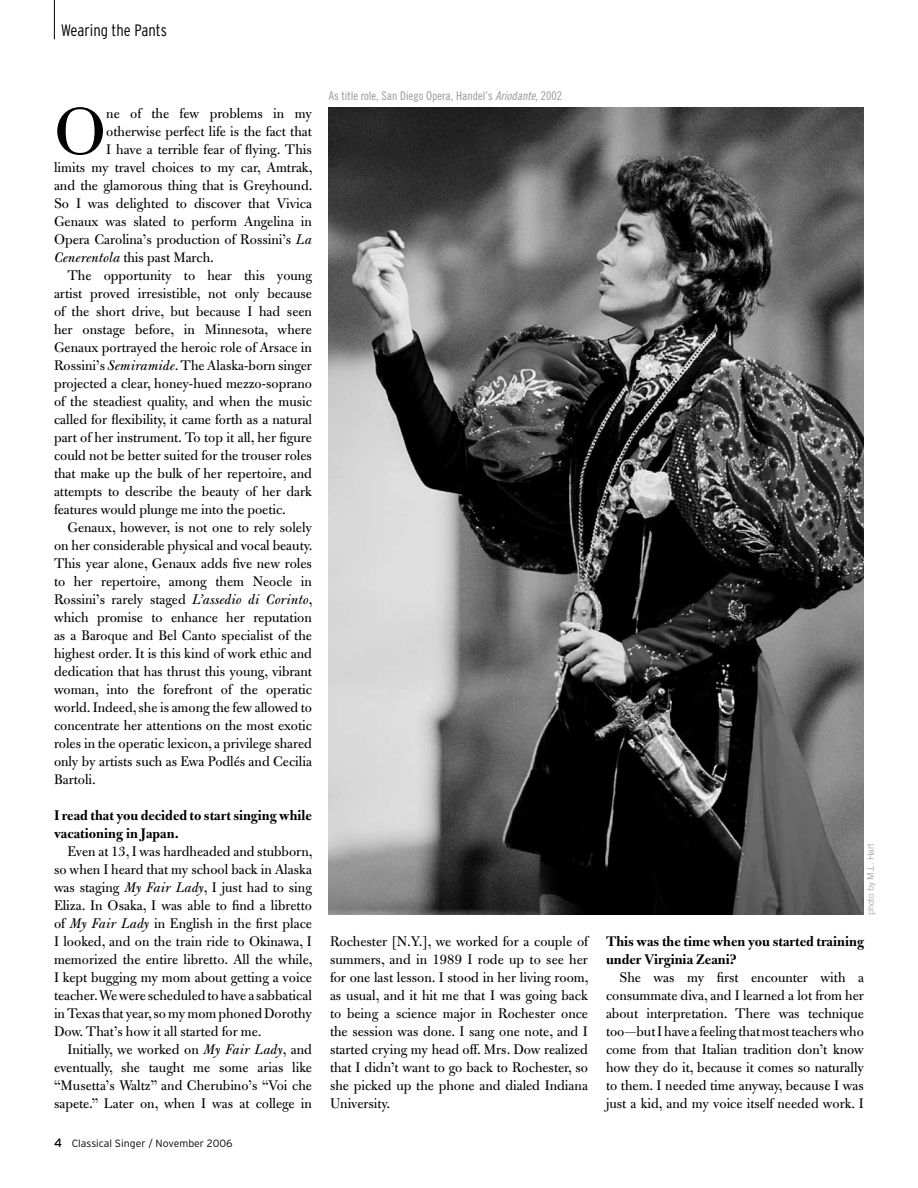
<style>
.page{position:relative;width:918px;height:1188px;background:#fff}
.page>*{position:absolute;margin:0;border:0;box-sizing:border-box;transform-origin:0 0}
.t1{font:70.95px "Bulmer";color:#000}
.t2{font:300 condensed 16.5px "Interstate";color:#000}
.t3{font:15px/18px "Bulmer";color:#000;text-align:justify}
.t4{font:700 15px/18px "Bulmer";color:#000}
.t5{font:12px "Trade Gothic Cond Eighteen";color:#939598}
.t6{font:300 10.5px "Interstate";color:#000}
.t7{font:300 9px "Trade Gothic";color:#939598}
.s1{font-style:italic}
.s2{font-family:"Trade Gothic Cond Eighteen Obl"}
</style>
<div class="page">
<img style="left:328px;top:107px;width:536px;height:808px">
<hr style="left:54px;top:0;width:1px;height:39px;background:#000">
<p class="t2" style="left:61px;top:21px;width:107px">Wearing the Pants</p>
<h1 class="t1" style="left:54px;top:94px;width:54px">O</h1>
<p class="t3" style="left:106px;top:104px;width:207px">ne of the few problems in my</p>
<p class="t3" style="left:106px;top:122px;width:207px">otherwise perfect life is the fact that</p>
<p class="t3" style="left:106px;top:140px;width:207px">I have a terrible fear of flying. This</p>
<p class="t3" style="left:54px;top:158px;width:260px">limits my travel choices to my car, Amtrak,</p>
<p class="t3" style="left:54px;top:176px;width:260px">and the glamorous thing that is Greyhound.</p>
<p class="t3" style="left:54px;top:194px;width:259px">So I was delighted to discover that Vivica</p>
<p class="t3" style="left:54px;top:212px;width:259px">Genaux was slated to perform Angelina in</p>
<p class="t3" style="left:54px;top:230px;width:260px">Opera Carolina’s production of Rossini’s <span class="s1">La</span></p>
<p class="t3" style="left:54px;top:248px;width:162px"><span class="s1">Cenerentola</span> this past March.</p>
<p class="t3" style="left:68px;top:266px;width:246px">The opportunity to hear this young</p>
<p class="t3" style="left:54px;top:284px;width:259px">artist proved irresistible, not only because</p>
<p class="t3" style="left:54px;top:302px;width:260px">of the short drive, but because I had seen</p>
<p class="t3" style="left:54px;top:320px;width:259px">her onstage before, in Minnesota, where</p>
<p class="t3" style="left:54px;top:338px;width:259px">Genaux portrayed the heroic role of Arsace in</p>
<p class="t3" style="left:54px;top:356px;width:259px">Rossini’s <span class="s1">Semiramide</span>. The Alaska-born singer</p>
<p class="t3" style="left:54px;top:374px;width:260px">projected a clear, honey-hued mezzo-soprano</p>
<p class="t3" style="left:54px;top:392px;width:260px">of the steadiest quality, and when the music</p>
<p class="t3" style="left:54px;top:410px;width:259px">called for flexibility, it came forth as a natural</p>
<p class="t3" style="left:54px;top:428px;width:259px">part of her instrument. To top it all, her figure</p>
<p class="t3" style="left:54px;top:446px;width:259px">could not be better suited for the trouser roles</p>
<p class="t3" style="left:54px;top:464px;width:259px">that make up the bulk of her repertoire, and</p>
<p class="t3" style="left:54px;top:482px;width:259px">attempts to describe the beauty of her dark</p>
<p class="t3" style="left:54px;top:500px;width:234px">features would plunge me into the poetic.</p>
<p class="t3" style="left:68px;top:518px;width:246px">Genaux, however, is not one to rely solely</p>
<p class="t3" style="left:54px;top:536px;width:260px">on her considerable physical and vocal beauty.</p>
<p class="t3" style="left:54px;top:554px;width:259px">This year alone, Genaux adds five new roles</p>
<p class="t3" style="left:54px;top:572px;width:260px">to her repertoire, among them Neocle in</p>
<p class="t3" style="left:54px;top:590px;width:260px">Rossini’s rarely staged <span class="s1">L’assedio di Corinto</span>,</p>
<p class="t3" style="left:54px;top:608px;width:259px">which promise to enhance her reputation</p>
<p class="t3" style="left:54px;top:626px;width:259px">as a Baroque and Bel Canto specialist of the</p>
<p class="t3" style="left:54px;top:644px;width:259px">highest order. It is this kind of work ethic and</p>
<p class="t3" style="left:54px;top:662px;width:260px">dedication that has thrust this young, vibrant</p>
<p class="t3" style="left:54px;top:680px;width:259px">woman, into the forefront of the operatic</p>
<p class="t3" style="left:54px;top:698px;width:259px">world. Indeed, she is among the few allowed to</p>
<p class="t3" style="left:54px;top:716px;width:260px">concentrate her attentions on the most exotic</p>
<p class="t3" style="left:54px;top:734px;width:259px">roles in the operatic lexicon, a privilege shared</p>
<p class="t3" style="left:54px;top:752px;width:260px">only by artists such as Ewa Podlés and Cecilia</p>
<p class="t3" style="left:54px;top:770px;width:44px">Bartoli.</p>
<p class="t4" style="left:54px;top:806px;width:259px">I read that you decided to start singing while vacationing in Japan.</p>
<p class="t3" style="left:54px;top:842px;width:260px;text-indent:14px">Even at 13, I was hardheaded and stubborn, so when I heard that my school back in Alaska was staging <span class="s1">My Fair Lady</span>, I just had to sing Eliza. In Osaka, I was able to find a libretto of <span class="s1">My Fair Lady</span> in English in the first place I looked, and on the train ride to Okinawa, I memorized the entire libretto. All the while, I kept bugging my mom about getting a voice teacher. We were scheduled to have a sabbatical in Texas that year, so my mom phoned Dorothy Dow. That’s how it all started for me.</p>
<p class="t3" style="left:54px;top:1040px;width:260px;text-indent:14px">Initially, we worked on <span class="s1">My Fair Lady</span>, and eventually, she taught me some arias like “Musetta’s Waltz” and Cherubino’s “Voi che sapete.” Later on, when I was at college in</p>
<p class="t6" style="left:72px;top:1138px;width:162px">Classical Singer / November 2006</p>
<p class="t5" style="left:329px;top:88px;width:235px">As title role, San Diego Opera, Handel’s <span class="s2">Ariodante</span>, 2002</p>
<p class="t7" style="left:865px;top:915px;width:73px;rotate:-90deg">photo by M.L. Hart</p>
<p class="t3" style="left:330px;top:933px;width:260px">Rochester [N.Y.], we worked for a couple of summers, and in 1989 I rode up to see her for one last lesson. I stood in her living room, as usual, and it hit me that I was going back to being a science major in Rochester once the session was done. I sang one note, and I started crying my head off. Mrs. Dow realized that I didn’t want to go back to Rochester, so she picked up the phone and dialed Indiana University.</p>
<p class="t4" style="left:606px;top:933px;width:260px">This was the time when you started training under Virginia Zeani?</p>
<p class="t3" style="left:606px;top:969px;width:260px;text-indent:14px">She was my first encounter with a consummate diva, and I learned a lot from her about interpretation. There was technique too—but I have a feeling that most teachers who come from that Italian tradition don’t know how they do it, because it comes so naturally to them. I needed time anyway, because I was just a kid, and my voice itself needed work. I</p>
</div>
